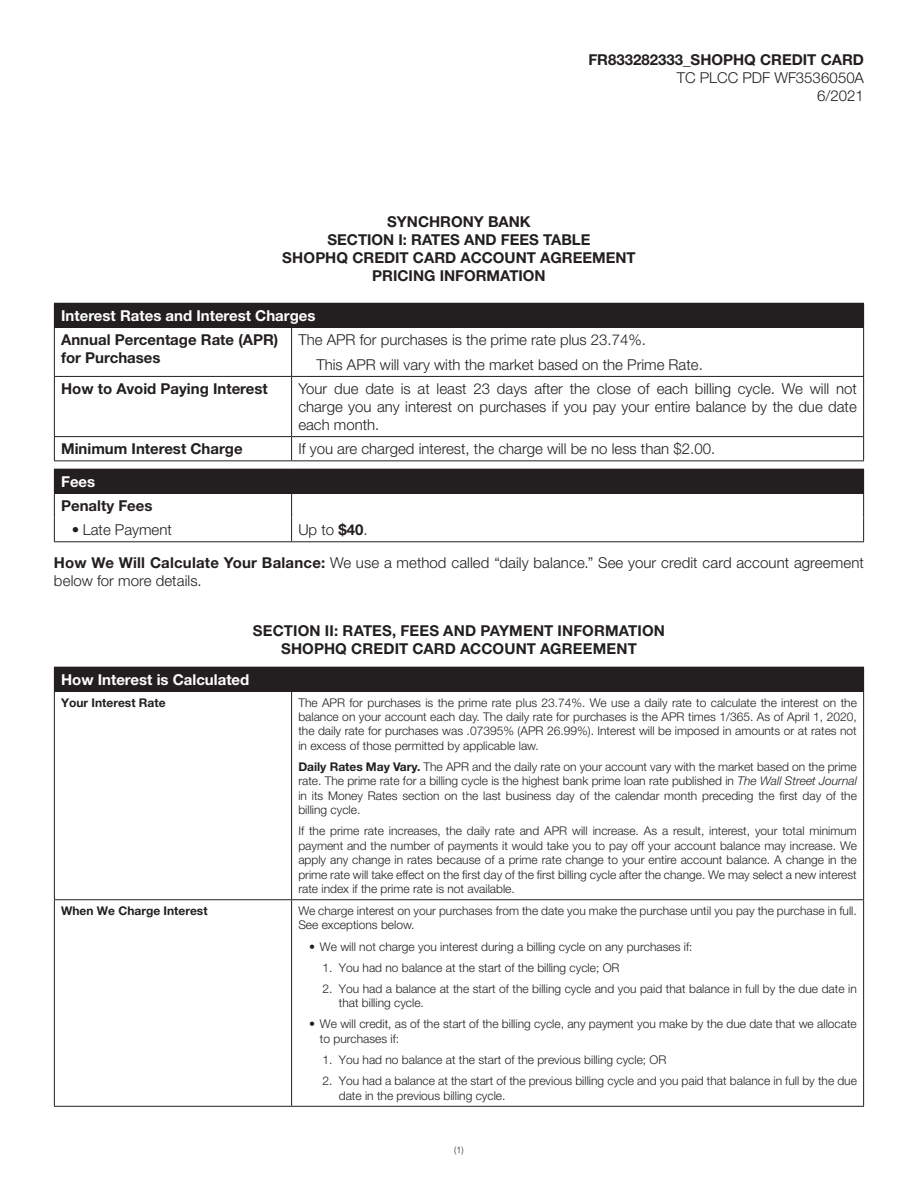
<style>
.page{position:relative;width:918px;height:1188px;background:#fff}
.page>*{position:absolute;margin:0;border:0;box-sizing:border-box;transform-origin:0 0}
.t1{font:300 15px/18px "Helvetica Neue LT Std";color:#231f20}
.t2{font:700 15px/18px "Helvetica Neue LT Std";color:#231f20;text-align:center}
.t3{font:700 15px "Helvetica Neue LT Std";color:#fff}
.t4{font:300 12px/14.4px "Helvetica Neue LT Std";color:#231f20}
.t5{font:700 12px "Helvetica Neue LT Std";color:#231f20}
.t6{font:300 9px "Helvetica Neue LT Std";color:#231f20}
.s1{font-weight:700}
.s2{font-style:italic}
</style>
<div class="page">
<div style="left:54px;top:303px;width:810px;height:24px;background:#231f20"></div>
<hr style="left:54px;top:327px;width:238px;height:1px;background:#231f20">
<hr style="left:54px;top:328px;width:1px;height:48px;background:#231f20">
<hr style="left:292px;top:327px;width:572px;height:1px;background:#231f20">
<hr style="left:291px;top:328px;width:1px;height:48px;background:#231f20">
<hr style="left:863px;top:328px;width:1px;height:48px;background:#231f20">
<hr style="left:54px;top:376px;width:238px;height:1px;background:#231f20">
<hr style="left:54px;top:377px;width:1px;height:59px;background:#231f20">
<hr style="left:292px;top:376px;width:572px;height:1px;background:#231f20">
<hr style="left:291px;top:377px;width:1px;height:59px;background:#231f20">
<hr style="left:863px;top:377px;width:1px;height:59px;background:#231f20">
<hr style="left:54px;top:436px;width:238px;height:1px;background:#231f20">
<svg style="left:54px;top:437px;width:1px;height:23px"></svg>
<hr style="left:292px;top:436px;width:572px;height:1px;background:#231f20">
<svg style="left:291px;top:437px;width:1px;height:23px"></svg>
<svg style="left:863px;top:437px;width:1px;height:23px"></svg>
<hr style="left:54px;top:460px;width:238px;height:1px;background:#231f20">
<hr style="left:292px;top:460px;width:572px;height:1px;background:#231f20">
<div style="left:54px;top:469px;width:810px;height:24px;background:#231f20"></div>
<hr style="left:54px;top:493px;width:238px;height:1px;background:#231f20">
<hr style="left:292px;top:493px;width:572px;height:1px;background:#231f20">
<svg style="left:54px;top:494px;width:1px;height:47px"></svg>
<svg style="left:291px;top:494px;width:1px;height:47px"></svg>
<svg style="left:863px;top:494px;width:1px;height:47px"></svg>
<hr style="left:54px;top:541px;width:238px;height:1px;background:#231f20">
<hr style="left:292px;top:541px;width:572px;height:1px;background:#231f20">
<div style="left:54px;top:667px;width:810px;height:24px;background:#231f20"></div>
<hr style="left:54px;top:691px;width:238px;height:1px;background:#231f20">
<hr style="left:54px;top:692px;width:1px;height:207px;background:#231f20">
<hr style="left:292px;top:691px;width:572px;height:1px;background:#231f20">
<hr style="left:291px;top:692px;width:1px;height:207px;background:#231f20">
<hr style="left:863px;top:692px;width:1px;height:207px;background:#231f20">
<hr style="left:54px;top:899px;width:238px;height:1px;background:#231f20">
<hr style="left:54px;top:900px;width:1px;height:206px;background:#231f20">
<hr style="left:292px;top:899px;width:572px;height:1px;background:#231f20">
<hr style="left:291px;top:900px;width:1px;height:206px;background:#231f20">
<hr style="left:863px;top:900px;width:1px;height:206px;background:#231f20">
<hr style="left:54px;top:1106px;width:238px;height:1px;background:#231f20">
<hr style="left:292px;top:1106px;width:572px;height:1px;background:#231f20">
<p class="t2" style="left:588px;top:50px;width:277px">FR833282333_SHOPHQ CREDIT CARD</p>
<p class="t1" style="left:677px;top:68px;width:189px;text-align:right">TC PLCC PDF WF3536050A<br>6/2021</p>
<p class="t2" style="left:282px;top:212px;width:355px">SYNCHRONY BANK<br>SECTION I: RATES AND FEES TABLE<br>SHOPHQ CREDIT CARD ACCOUNT AGREEMENT<br>PRICING INFORMATION</p>
<p class="t3" style="left:61px;top:306px;width:256px">Interest Rates and Interest Charges</p>
<p class="t2" style="left:61px;top:330px;width:219px;text-align:left">Annual Percentage Rate (APR) for Purchases</p>
<p class="t1" style="left:316px;top:327px;width:388px;line-height:24.8px;text-indent:-18px">The APR for purchases is the prime rate plus 23.74%.<br>This APR will vary with the market based on the Prime Rate.</p>
<p class="t2" style="left:61px;top:379px;width:208px">How to Avoid Paying Interest</p>
<p class="t1" style="left:298px;top:379px;width:560px;text-align:justify">Your due date is at least 23 days after the close of each billing cycle. We will not charge you any interest on purchases if you pay your entire balance by the due date each month.</p>
<p class="t2" style="left:61px;top:439px;width:183px">Minimum Interest Charge</p>
<p class="t1" style="left:298px;top:439px;width:418px">If you are charged interest, the charge will be no less than $2.00.</p>
<p class="t3" style="left:61px;top:472px;width:36px">Fees</p>
<p class="t2" style="left:61px;top:496px;width:93px">Penalty Fees</p>
<p class="t1" style="left:72px;top:520px;width:101px">• Late Payment</p>
<p class="t1" style="left:54px;top:513px;width:811px;line-height:32.7px;text-indent:244px">Up to <span class="s1">$40</span>.<br><span class="s1">How We Will Calculate Your Balance:</span> We use a method called “daily balance.” See your credit card account agreement</p>
<p class="t1" style="left:54px;top:571px;width:149px">below for more details.</p>
<p class="t2" style="left:253px;top:621px;width:414px">SECTION II: RATES, FEES AND PAYMENT INFORMATION<br>SHOPHQ CREDIT CARD ACCOUNT AGREEMENT</p>
<p class="t3" style="left:61px;top:670px;width:190px">How Interest is Calculated</p>
<p class="t5" style="left:61px;top:695px;width:106px">Your Interest Rate</p>
<p class="t4" style="left:298px;top:695px;width:560px;text-align:justify">The APR for purchases is the prime rate plus 23.74%. We use a daily rate to calculate the interest on the balance on your account each day. The daily rate for purchases is the APR times 1/365. As of April 1, 2020, the daily rate for purchases was .07395% (APR 26.99%). Interest will be imposed in amounts or at rates not in excess of those permitted by applicable law.</p>
<p class="t4" style="left:298px;top:759px;width:560px;text-align:justify"><span class="s1">Daily Rates May Vary.</span> The APR and the daily rate on your account vary with the market based on the prime rate. The prime rate for a billing cycle is the highest bank prime loan rate published in <span class="s2">The Wall Street Journal </span>in its Money Rates section on the last business day of the calendar month preceding the first day of the billing cycle.</p>
<p class="t4" style="left:298px;top:824px;width:560px;text-align:justify">If the prime rate increases, the daily rate and APR will increase. As a result, interest, your total minimum payment and the number of payments it would take you to pay off your account balance may increase. We apply any change in rates because of a prime rate change to your entire account balance. A change in the prime rate will take effect on the first day of the first billing cycle after the change. We may select a new interest rate index if the prime rate is not available.</p>
<p class="t5" style="left:61px;top:903px;width:148px">When We Charge Interest</p>
<p class="t4" style="left:298px;top:903px;width:560px">We charge interest on your purchases from the date you make the purchase until you pay the purchase in full.<br>See exceptions below.</p>
<p class="t4" style="left:309px;top:939px;width:385px">• We will not charge you interest during a billing cycle on any purchases if:</p>
<p class="t4" style="left:323px;top:960px;width:298px">1. You had no balance at the start of the billing cycle; OR</p>
<p class="t4" style="left:339px;top:981px;width:519px;text-indent:-16px">2. You had a balance at the start of the billing cycle and you paid that balance in full by the due date in that billing cycle.</p>
<p class="t4" style="left:320px;top:1017px;width:538px;text-indent:-11px">• We will credit, as of the start of the billing cycle, any payment you make by the due date that we allocate to purchases if:</p>
<p class="t4" style="left:323px;top:1052px;width:345px">1. You had no balance at the start of the previous billing cycle; OR</p>
<p class="t4" style="left:339px;top:1073px;width:520px;text-indent:-16px">2. You had a balance at the start of the previous billing cycle and you paid that balance in full by the due date in the previous billing cycle.</p>
<p class="t6" style="left:454px;top:1145px;width:11px">(1)</p>
</div>
